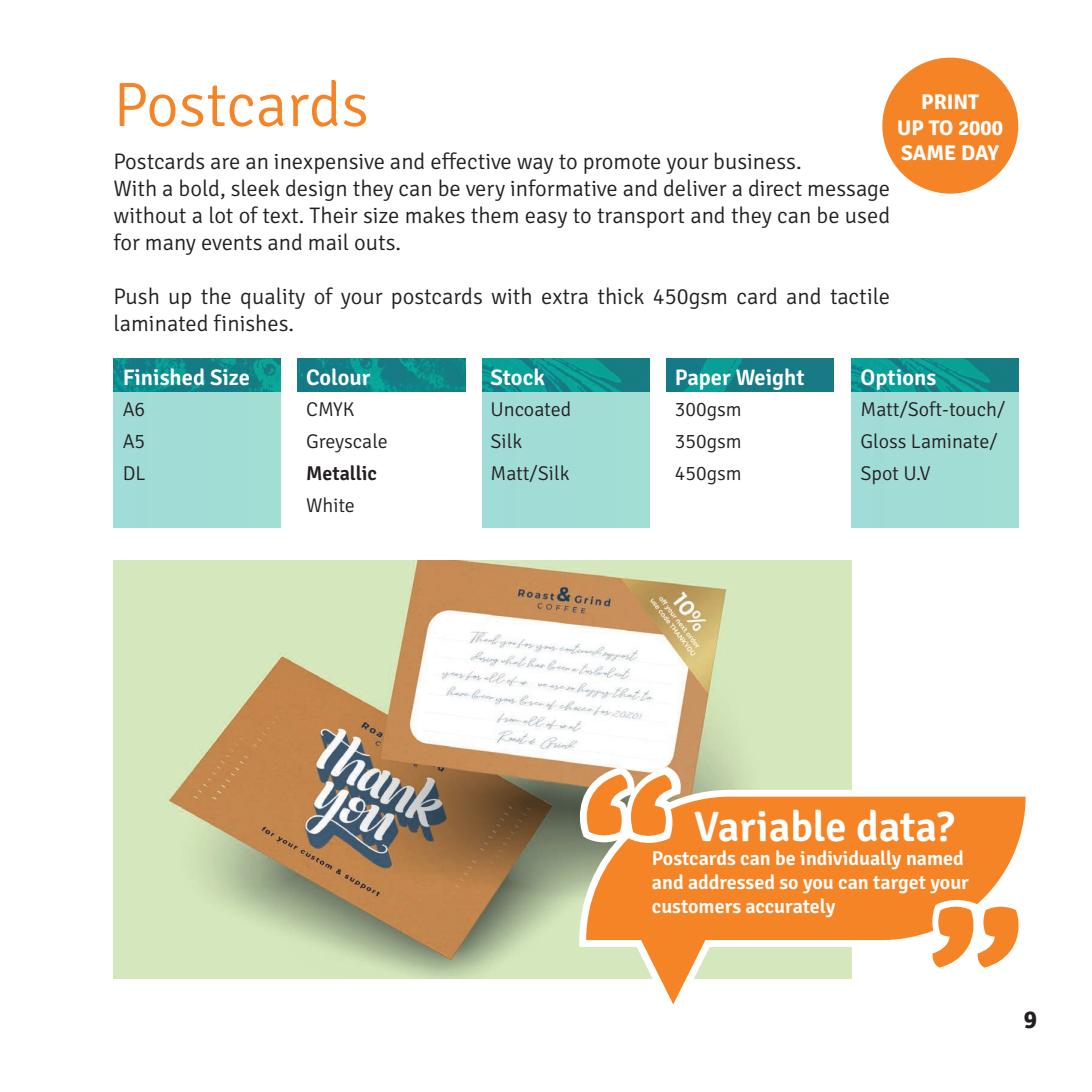
<style>
.page{position:relative;width:1092px;height:1092px;background:#fff}
.page>*{position:absolute;margin:0;border:0;box-sizing:border-box;transform-origin:0 0}
.t1{font:300 62.5px "Signika";color:#f58427}
.t2{font:600 42.5px "Signika";color:#fff}
.t3{font:700 25px "Signika";color:#231f20}
.t4{font:300 22.5px/27px "Signika";color:#231f20}
.t5{font:600 22.5px "Signika";color:#fff}
.t6{font:700 21.25px/25.5px "Signika";color:#fff;text-align:center}
.t7{font:300 20px/32px "Signika";color:#231f20}
.t8{font:600 20px/24px "Signika";color:#fff}
.t9{font:600 20px "Signika";color:#231f20}
</style>
<div class="page">
<div style="left:882px;top:58px;width:136px;height:136px;background:#f58427;border-radius:50%"></div>
<div style="left:113px;top:358px;width:167px;height:169px;background:#a1ddd6"></div>
<div style="left:482px;top:358px;width:167px;height:169px;background:#a1ddd6"></div>
<div style="left:851px;top:358px;width:167px;height:169px;background:#a1ddd6"></div>
<img style="left:482px;top:358px;width:167px;height:33px">
<img style="left:851px;top:358px;width:167px;height:33px">
<img style="left:113px;top:358px;width:167px;height:33px">
<img style="left:298px;top:358px;width:167px;height:33px">
<img style="left:666px;top:358px;width:167px;height:33px">
<img style="left:114px;top:560px;width:737px;height:418px">
<svg style="left:579px;top:789px;width:447px;height:157px"></svg>
<svg style="left:625px;top:939px;width:96px;height:66px"></svg>
<svg style="left:580px;top:766px;width:101px;height:76px"></svg>
<svg style="left:922px;top:939px;width:102px;height:29px"></svg>
<svg style="left:586px;top:796px;width:439px;height:143px;background:#f48e3a"></svg>
<h1 class="t1" style="left:113px;top:71px;width:257px">Postcards</h1>
<p class="t4" style="left:113px;top:148px;width:778px">Postcards are an inexpensive and effective way to promote your business.<br>With a bold, sleek design they can be very informative and deliver a direct message without a lot of text. Their size makes them easy to transport and they can be used for many events and mail outs.</p>
<p class="t4" style="left:113px;top:283px;width:778px">Push up the quality of your postcards with extra thick 450gsm card and tactile laminated finishes.</p>
<p class="t6" style="left:897px;top:89px;width:107px">PRINT<br>UP TO 2000<br>SAME DAY</p>
<p class="t5" style="left:123px;top:364px;width:129px">Finished Size</p>
<p class="t7" style="left:123px;top:394px;width:24px;text-align:justify">A6<br>A5<br>DL</p>
<p class="t5" style="left:306px;top:364px;width:66px">Colour</p>
<p class="t7" style="left:306px;top:394px;width:83px">CMYK<br>Greyscale</p>
<p class="t9" style="left:306px;top:462px;width:72px">Metallic</p>
<p class="t7" style="left:306px;top:490px;width:50px">White</p>
<p class="t5" style="left:490px;top:364px;width:56px">Stock</p>
<p class="t7" style="left:490px;top:394px;width:82px">Uncoated<br>Silk<br>Matt/Silk</p>
<p class="t5" style="left:674px;top:364px;width:131px">Paper Weight</p>
<p class="t7" style="left:674px;top:394px;width:68px;text-align:justify">300gsm 350gsm 450gsm</p>
<p class="t5" style="left:860px;top:364px;width:77px">Options</p>
<p class="t7" style="left:860px;top:394px;width:146px">Matt/Soft-touch/<br>Gloss Laminate/<br>Spot U.V</p>
<h2 class="t2" style="left:694px;top:801px;width:262px">Variable data?</h2>
<p class="t8" style="left:651px;top:846px;width:318px">Postcards can be individually named and addressed so you can target your customers accurately</p>
<p class="t3" style="left:1023px;top:1004px;width:15px">9</p>
</div>
